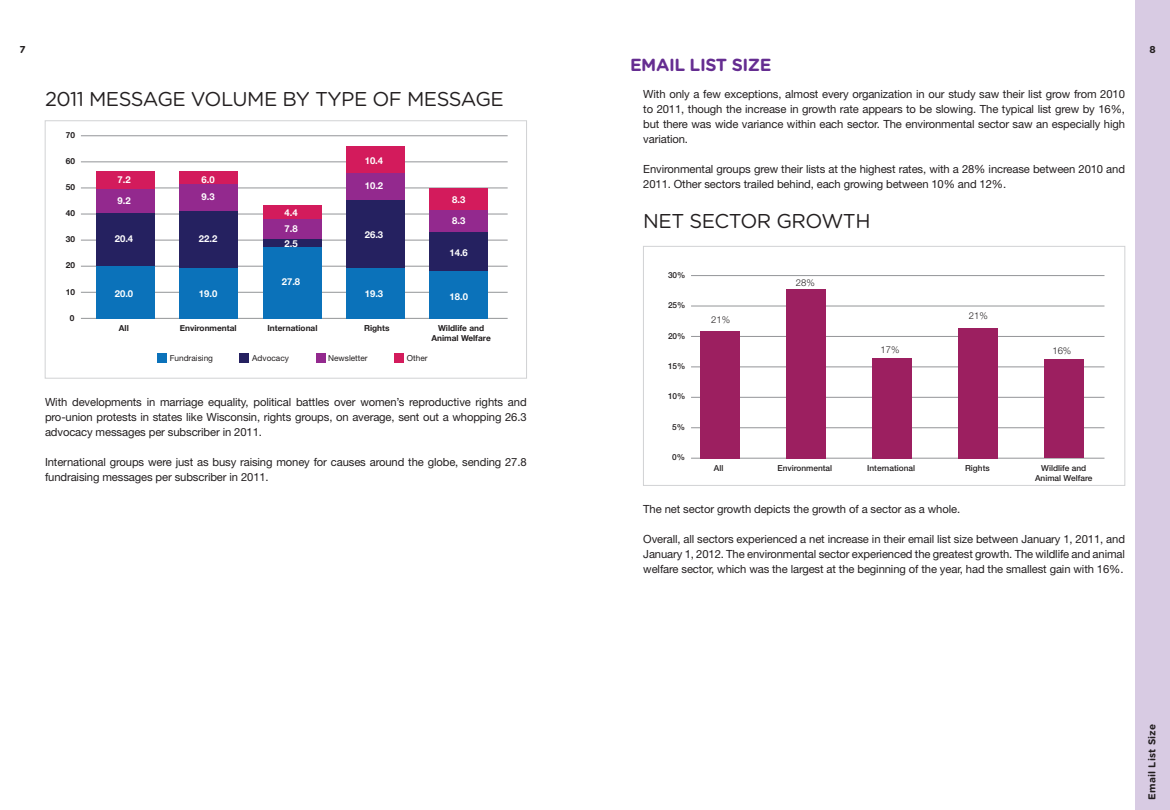
<style>
.page{position:relative;width:1170px;height:810px;background:#fff}
.page>*{position:absolute;margin:0;border:0;box-sizing:border-box;transform-origin:0 0}
.t1{font:20px "Gotham Rounded";letter-spacing:-.025em;color:#231f20}
.t2{font:700 17.5px "Gotham Rounded";letter-spacing:-.025em;color:#652d91}
.t3{font:11.25px/15px "Helvetica Neue LT Std";letter-spacing:-.01em;color:#231f20;text-align:justify}
.t4{font:700 10px "Gotham Rounded";letter-spacing:.02em;color:#231f20}
.t5{font:700 9.5px "Helvetica Neue";color:#fff}
.t6{font:300 9.5px "Helvetica Neue LT Std";color:#231f20}
.t7{font:500 8.25px/10px "Helvetica Neue LT Std";color:#231f20;text-align:center}
.t8{font:700 8.25px/10px "Helvetica Neue";color:#231f20;text-align:center}
.t9{font:8.25px "Helvetica Neue LT Std";color:#231f20}
</style>
<div class="page">
<div style="left:1136px;top:0;width:34px;height:810px;background:#d8cbe3"></div>
<div style="left:45px;top:121px;width:482px;height:257px;background:#fff;border:1px solid #d1d2d4"></div>
<hr style="left:81px;top:214px;width:427px;height:1px;background:#939598">
<hr style="left:81px;top:240px;width:427px;height:1px;background:#939598">
<hr style="left:81px;top:266px;width:427px;height:1px;background:#939598">
<hr style="left:81px;top:188px;width:427px;height:1px;background:#939598">
<hr style="left:81px;top:292px;width:427px;height:1px;background:#939598">
<hr style="left:81px;top:318px;width:427px;height:1px;background:#939598">
<hr style="left:81px;top:162px;width:427px;height:1px;background:#939598">
<hr style="left:81px;top:135px;width:427px;height:1px;background:#939598">
<div style="left:158px;top:353px;width:9px;height:10px;background:#0b72ba"></div>
<div style="left:239px;top:353px;width:10px;height:10px;background:#252160"></div>
<div style="left:316px;top:353px;width:10px;height:10px;background:#93298e"></div>
<div style="left:394px;top:353px;width:10px;height:10px;background:#d31b5c"></div>
<div style="left:180px;top:171px;width:58px;height:17px;background:#d31b5c"></div>
<div style="left:180px;top:185px;width:58px;height:30px;background:#93298e"></div>
<div style="left:180px;top:211px;width:58px;height:57px;background:#252160"></div>
<div style="left:180px;top:268px;width:58px;height:50px;background:#0b72ba"></div>
<div style="left:96px;top:171px;width:59px;height:19px;background:#d31b5c"></div>
<div style="left:96px;top:190px;width:59px;height:26px;background:#93298e"></div>
<div style="left:96px;top:213px;width:59px;height:53px;background:#252160"></div>
<div style="left:96px;top:266px;width:59px;height:52px;background:#0b72ba"></div>
<div style="left:263px;top:205px;width:58px;height:33px;background:#d31b5c"></div>
<div style="left:263px;top:220px;width:58px;height:19px;background:#93298e"></div>
<div style="left:263px;top:239px;width:58px;height:10px;background:#252160"></div>
<div style="left:263px;top:247px;width:58px;height:71px;background:#0b72ba"></div>
<div style="left:430px;top:189px;width:58px;height:22px;background:#d31b5c"></div>
<div style="left:430px;top:210px;width:58px;height:23px;background:#93298e"></div>
<div style="left:430px;top:232px;width:58px;height:40px;background:#252160"></div>
<div style="left:430px;top:271px;width:58px;height:47px;background:#0b72ba"></div>
<div style="left:346px;top:146px;width:59px;height:31px;background:#d31b5c"></div>
<div style="left:346px;top:173px;width:59px;height:30px;background:#93298e"></div>
<div style="left:346px;top:200px;width:59px;height:71px;background:#252160"></div>
<div style="left:346px;top:268px;width:59px;height:50px;background:#0b72ba"></div>
<div style="left:643px;top:246px;width:482px;height:240px;background:#fff;border:1px solid #d1d2d4"></div>
<hr style="left:691px;top:336px;width:413px;height:1px;background:#939598">
<hr style="left:691px;top:367px;width:413px;height:1px;background:#939598">
<hr style="left:691px;top:397px;width:413px;height:1px;background:#939598">
<hr style="left:691px;top:306px;width:413px;height:1px;background:#939598">
<hr style="left:691px;top:427px;width:413px;height:1px;background:#939598">
<hr style="left:691px;top:458px;width:413px;height:1px;background:#939598">
<hr style="left:691px;top:275px;width:413px;height:1px;background:#939598">
<div style="left:700px;top:331px;width:39px;height:127px;background:#9c1f60"></div>
<div style="left:958px;top:328px;width:39px;height:130px;background:#9c1f60"></div>
<div style="left:872px;top:358px;width:39px;height:100px;background:#9c1f60"></div>
<div style="left:786px;top:289px;width:39px;height:169px;background:#9c1f60"></div>
<div style="left:1044px;top:360px;width:39px;height:98px;background:#9c1f60"></div>
<p class="t4" style="left:19px;top:42px;width:8px">7</p>
<p class="t1" style="left:45px;top:85px;width:461px">2011 MESSAGE VOLUME BY TYPE OF MESSAGE</p>
<p class="t8" style="left:66px;top:130px;width:11px">70</p>
<p class="t8" style="left:66px;top:156px;width:11px">60</p>
<p class="t8" style="left:66px;top:182px;width:11px">50</p>
<p class="t8" style="left:66px;top:208px;width:11px">40</p>
<p class="t8" style="left:66px;top:234px;width:11px">30</p>
<p class="t8" style="left:66px;top:260px;width:11px">20</p>
<p class="t8" style="left:66px;top:286px;width:11px">10</p>
<p class="t8" style="left:70px;top:312px;width:6px">0</p>
<p class="t5" style="left:365px;top:152px;width:20px">10.4</p>
<p class="t5" style="left:117px;top:171px;width:15px">7.2</p>
<p class="t5" style="left:202px;top:171px;width:15px">6.0</p>
<p class="t5" style="left:365px;top:177px;width:20px">10.2</p>
<p class="t5" style="left:117px;top:192px;width:15px">9.2</p>
<p class="t5" style="left:202px;top:188px;width:15px">9.3</p>
<p class="t5" style="left:452px;top:191px;width:15px">8.3</p>
<p class="t5" style="left:115px;top:230px;width:20px">20.4</p>
<p class="t5" style="left:199px;top:230px;width:20px">22.2</p>
<p class="t5" style="left:284px;top:204px;width:15px">4.4</p>
<p class="t5" style="left:284px;top:221px;width:15px">7.8</p>
<p class="t5" style="left:284px;top:235px;width:15px">2.5</p>
<p class="t5" style="left:365px;top:226px;width:20px">26.3</p>
<p class="t5" style="left:452px;top:212px;width:15px">8.3</p>
<p class="t5" style="left:449px;top:244px;width:20px">14.6</p>
<p class="t5" style="left:282px;top:273px;width:20px">27.8</p>
<p class="t5" style="left:115px;top:285px;width:20px">20.0</p>
<p class="t5" style="left:199px;top:285px;width:20px">19.0</p>
<p class="t5" style="left:365px;top:285px;width:20px">19.3</p>
<p class="t5" style="left:449px;top:288px;width:20px">18.0</p>
<p class="t8" style="left:119px;top:322px;width:11px">All</p>
<p class="t8" style="left:180px;top:322px;width:58px">Environmental</p>
<p class="t8" style="left:268px;top:322px;width:52px">International</p>
<p class="t8" style="left:364px;top:322px;width:27px">Rights</p>
<p class="t8" style="left:432px;top:322px;width:61px">Wildlife and<br>Animal Welfare</p>
<p class="t9" style="left:170px;top:353px;width:45px">Fundraising</p>
<p class="t9" style="left:252px;top:353px;width:38px">Advocacy</p>
<p class="t9" style="left:328px;top:353px;width:41px">Newsletter</p>
<p class="t9" style="left:407px;top:353px;width:22px">Other</p>
<p class="t3" style="left:45px;top:394px;width:483px">With developments in marriage equality, political battles over women’s reproductive rights and pro-union protests in states like Wisconsin, rights groups, on average, sent out a whopping 26.3 advocacy messages per subscriber in 2011.</p>
<p class="t3" style="left:45px;top:454px;width:483px">International groups were just as busy raising money for causes around the globe, sending 27.8 fundraising messages per subscriber in 2011.</p>
<p class="t2" style="left:630px;top:52px;width:143px">EMAIL LIST SIZE</p>
<p class="t3" style="left:643px;top:86px;width:483px">With only a few exceptions, almost every organization in our study saw their list grow from 2010 to 2011, though the increase in growth rate appears to be slowing. The typical list grew by 16%, but there was wide variance within each sector. The environmental sector saw an especially high variation.</p>
<p class="t3" style="left:643px;top:161px;width:483px">Environmental groups grew their lists at the highest rates, with a 28% increase between 2010 and<br>2011. Other sectors trailed behind, each growing between 10% and 12%.</p>
<p class="t1" style="left:643px;top:207px;width:229px">NET SECTOR GROWTH</p>
<p class="t7" style="left:668px;top:270px;width:19px">30%</p>
<p class="t7" style="left:668px;top:300px;width:19px">25%</p>
<p class="t7" style="left:668px;top:331px;width:19px">20%</p>
<p class="t7" style="left:668px;top:361px;width:19px">15%</p>
<p class="t7" style="left:668px;top:391px;width:19px">10%</p>
<p class="t7" style="left:672px;top:422px;width:14px">5%</p>
<p class="t7" style="left:672px;top:452px;width:14px">0%</p>
<p class="t6" style="left:711px;top:313px;width:20px">21%</p>
<p class="t6" style="left:796px;top:277px;width:20px">28%</p>
<p class="t6" style="left:881px;top:343px;width:20px">17%</p>
<p class="t6" style="left:969px;top:310px;width:20px">21%</p>
<p class="t6" style="left:1052px;top:345px;width:20px">16%</p>
<p class="t7" style="left:714px;top:463px;width:11px">All</p>
<p class="t7" style="left:778px;top:463px;width:56px">Environmental</p>
<p class="t7" style="left:867px;top:463px;width:49px">International</p>
<p class="t7" style="left:965px;top:463px;width:26px">Rights</p>
<p class="t7" style="left:1035px;top:463px;width:59px">Wildlife and<br>Animal Welfare</p>
<p class="t3" style="left:643px;top:501px;width:318px">The net sector growth depicts the growth of a sector as a whole.</p>
<p class="t3" style="left:643px;top:531px;width:483px">Overall, all sectors experienced a net increase in their email list size between January 1, 2011, and January 1, 2012. The environmental sector experienced the greatest growth. The wildlife and animal welfare sector, which was the largest at the beginning of the year, had the smallest gain with 16%.</p>
<p class="t4" style="left:1149px;top:42px;width:8px">8</p>
<p class="t4" style="left:1145px;top:800px;width:78px;rotate:-90deg">Email List Size</p>
</div>
